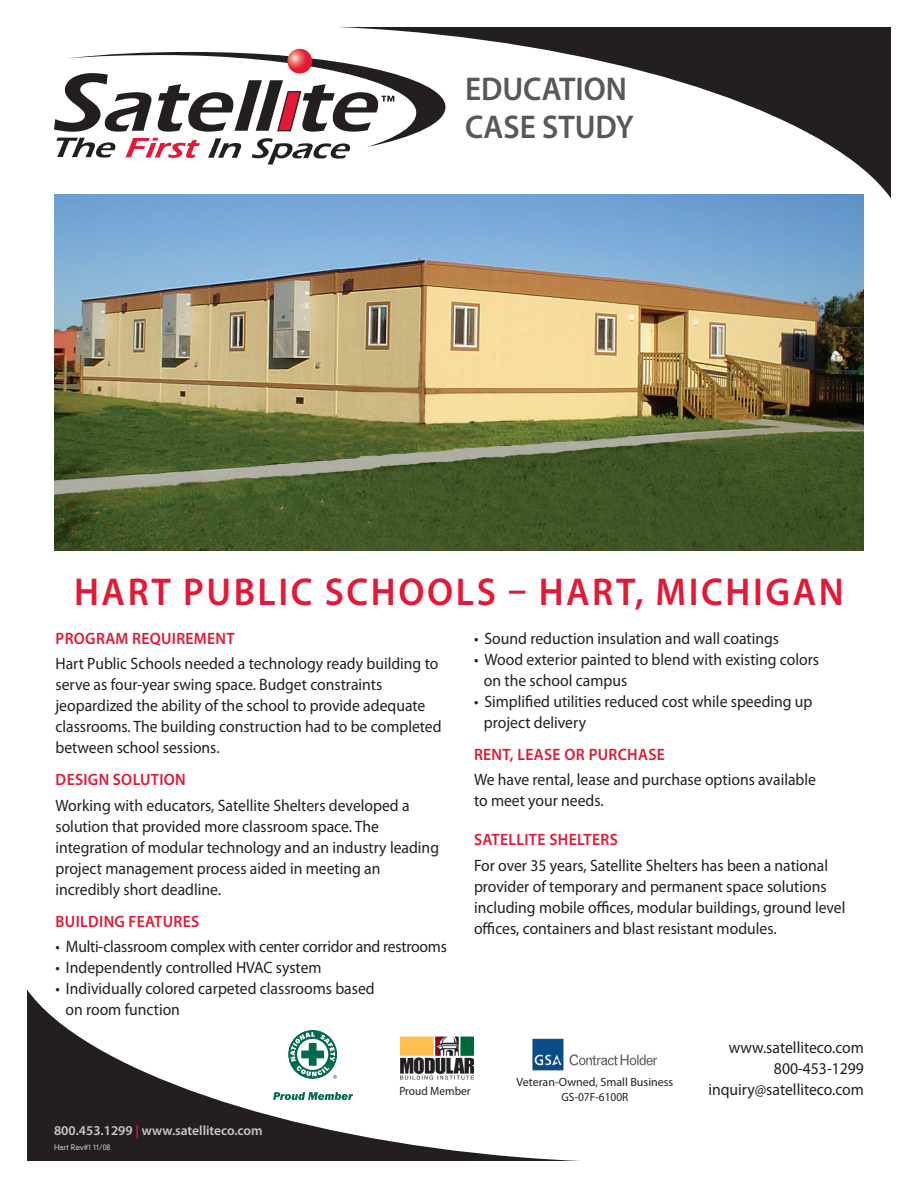
<style>
.page{position:relative;width:918px;height:1188px;background:#fff}
.page>*{position:absolute;margin:0;border:0;box-sizing:border-box;transform-origin:0 0}
.t1{font:600 39px "Myriad Pro";letter-spacing:.07em;color:#e51836;scale:.95 1}
.t2{font:600 33px "Myriad Pro";color:#57585a;scale:.95 1}
.text{font:16.5px/21px "Myriad Pro";color:#231f20;scale:.95 1}
.indented{font:16.5px/21px "Myriad Pro";color:#231f20;scale:.95 1}
.heading{font:600 16.5px "Myriad Pro";letter-spacing:.02em;color:#e51836;scale:.95 1}
.t3{font:600 13.5px "Myriad Pro";color:#c7c8ca}
.t4{font:12px "Myriad Pro";color:#231f20}
.t5{font:12px "Myriad Pro";color:#231f20;scale:.95 1}
.t6{font:300 7.5px "DIN Neuzeit Grotesk Std";color:#c7c8ca}
.s1{color:#e51836}
</style>
<div class="page">
<img style="left:54px;top:194px;width:810px;height:356px">
<svg style="left:27px;top:990px;width:553px;height:171px"></svg>
<svg style="left:287px;top:49px;width:25px;height:25px"></svg>
<svg style="left:54px;top:52px;width:284px;height:112px"></svg>
<svg style="left:338px;top:27px;width:553px;height:171px"></svg>
<img style="left:526px;top:1035px;width:132px;height:38px">
<img style="left:400px;top:1033px;width:73px;height:49px">
<svg style="left:290px;top:1032px;width:47px;height:47px"></svg>
<svg style="left:273px;top:1092px;width:80px;height:8px"></svg>
<p class="t2" style="left:465px;top:68px;width:172px">EDUCATION</p>
<p class="t2" style="left:465px;top:106px;width:179px">CASE STUDY</p>
<p class="t1" style="left:74px;top:567px;width:812px">HART PUBLIC SCHOOLS – HART, MICHIGAN</p>
<p class="heading" style="left:56px;top:628px;width:190px">PROGRAM REQUIREMENT</p>
<p class="text" style="left:56px;top:653px;width:408px">Hart Public Schools needed a technology ready building to serve as four-year swing space. Budget constraints jeopardized the ability of the school to provide adequate classrooms. The building construction had to be completed between school sessions.</p>
<p class="heading" style="left:56px;top:769px;width:139px">DESIGN SOLUTION</p>
<p class="text" style="left:56px;top:795px;width:405px">Working with educators, Satellite Shelters developed a solution that provided more classroom space. The integration of modular technology and an industry leading project management process aided in meeting an incredibly short deadline.</p>
<p class="heading" style="left:56px;top:911px;width:153px">BUILDING FEATURES</p>
<p class="indented" style="left:56px;top:936px;width:414px">• Multi-classroom complex with center corridor and restrooms</p>
<p class="indented" style="left:56px;top:957px;width:282px">• Independently controlled HVAC system</p>
<p class="indented" style="left:65px;top:978px;width:327px;text-indent:-10px">• Individually colored carpeted classrooms based on room function</p>
<p class="indented" style="left:474px;top:628px;width:323px">• Sound reduction insulation and wall coatings</p>
<p class="indented" style="left:484px;top:649px;width:354px;text-indent:-10px">• Wood exterior painted to blend with existing colors on the school campus</p>
<p class="indented" style="left:484px;top:691px;width:347px;text-indent:-10px">• Simplified utilities reduced cost while speeding up project delivery</p>
<p class="heading" style="left:474px;top:744px;width:203px">RENT, LEASE OR PURCHASE</p>
<p class="text" style="left:474px;top:769px;width:362px">We have rental, lease and purchase options available</p>
<p class="text" style="left:474px;top:790px;width:138px">to meet your needs.</p>
<p class="heading" style="left:474px;top:829px;width:153px">SATELLITE SHELTERS</p>
<p class="text" style="left:474px;top:855px;width:393px">For over 35 years, Satellite Shelters has been a national provider of temporary and permanent space solutions including mobile offices, modular buildings, ground level offices, containers and blast resistant modules.</p>
<p class="text" style="left:729px;top:1036px;width:144px">www.satelliteco.com</p>
<p class="text" style="left:774px;top:1057px;width:96px">800-453-1299</p>
<p class="t3" style="left:54px;top:1121px;width:210px">800.453.1299 <span class="s1">|</span> www.satelliteco.com</p>
<p class="t6" style="left:54px;top:1142px;width:58px">Hart Rev#1 11/08</p>
<p class="t5" style="left:399px;top:1083px;width:77px">Proud Member</p>
<p class="t4" style="left:517px;top:1075px;width:158px">Veteran-Owned, Small Business</p>
<p class="t5" style="left:562px;top:1089px;width:72px">GS-07F-6100R</p>
<p class="text" style="left:708px;top:1078px;width:165px">inquiry@satelliteco.com</p>
</div>
